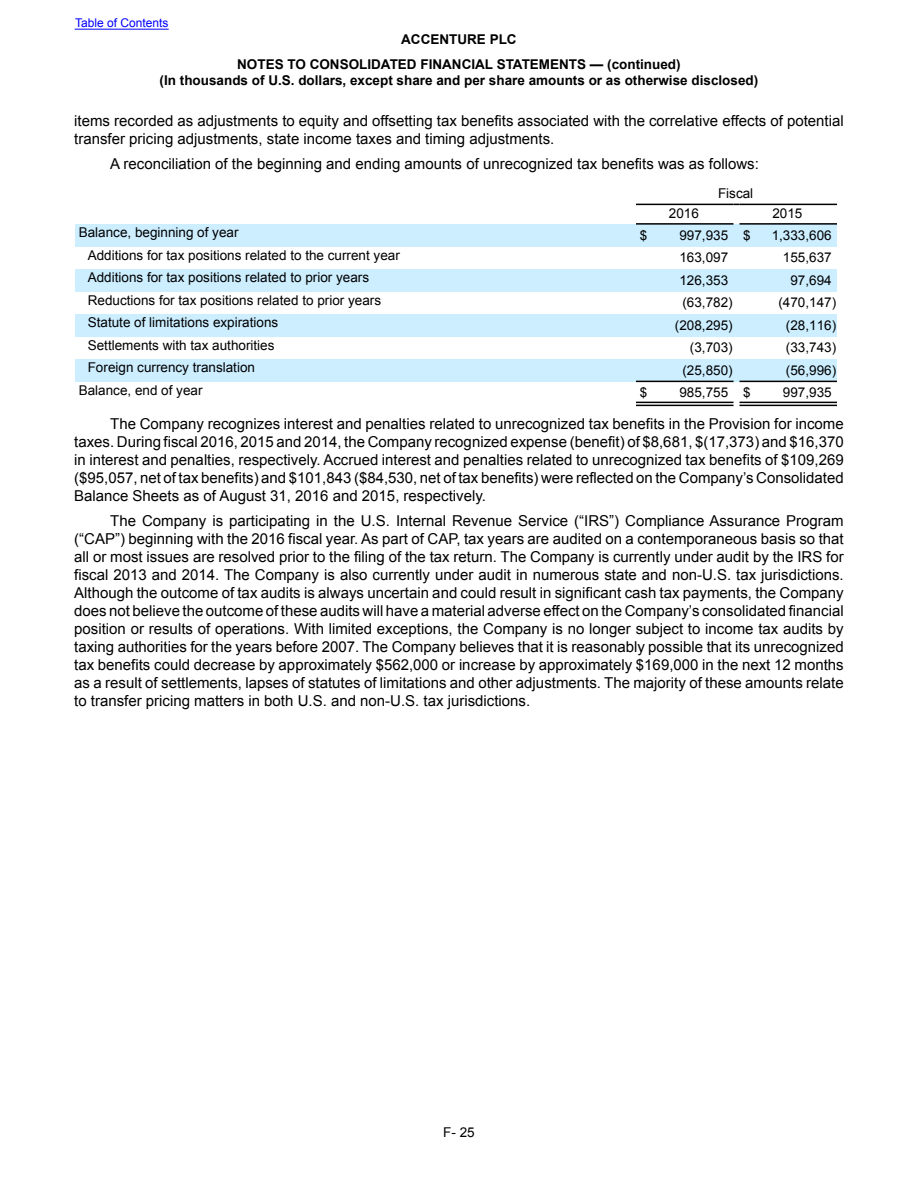
<style>
.page{position:relative;width:918px;height:1188px;background:#fff}
.page>*{position:absolute;margin:0;border:0;box-sizing:border-box;transform-origin:0 0}
.t1{font:15px/18px "Arial";color:#000;text-align:justify}
.t2{font:13.5px "Arial";color:#000}
.t3{font:700 13.5px/25.2px "Arial";color:#000;text-align:center}
.t4{font:12px "Arial";color:#00f}
</style>
<div class="page">
<hr style="left:75px;top:29px;width:93px;height:1px;background:#00f">
<div style="left:75px;top:224px;width:561px;height:22px;background:#cef"></div>
<div style="left:636px;top:224px;width:98px;height:22px;background:#cef"></div>
<div style="left:734px;top:224px;width:6px;height:22px;background:#cef"></div>
<div style="left:740px;top:224px;width:97px;height:22px;background:#cef"></div>
<div style="left:75px;top:269px;width:561px;height:22px;background:#cef"></div>
<div style="left:636px;top:269px;width:98px;height:22px;background:#cef"></div>
<div style="left:734px;top:269px;width:6px;height:22px;background:#cef"></div>
<div style="left:740px;top:269px;width:97px;height:22px;background:#cef"></div>
<div style="left:75px;top:314px;width:561px;height:22px;background:#cef"></div>
<div style="left:636px;top:314px;width:98px;height:22px;background:#cef"></div>
<div style="left:734px;top:314px;width:6px;height:22px;background:#cef"></div>
<div style="left:740px;top:314px;width:97px;height:22px;background:#cef"></div>
<div style="left:75px;top:359px;width:561px;height:22px;background:#cef"></div>
<div style="left:636px;top:359px;width:98px;height:22px;background:#cef"></div>
<div style="left:734px;top:359px;width:6px;height:22px;background:#cef"></div>
<div style="left:740px;top:359px;width:97px;height:22px;background:#cef"></div>
<hr style="left:636px;top:204px;width:98px;height:1px;background:#000">
<hr style="left:740px;top:204px;width:97px;height:1px;background:#000">
<hr style="left:636px;top:223px;width:98px;height:2px;background:#000">
<hr style="left:740px;top:223px;width:97px;height:2px;background:#000">
<hr style="left:636px;top:381px;width:98px;height:1px;background:#000">
<hr style="left:740px;top:381px;width:97px;height:1px;background:#000">
<hr style="left:636px;top:402px;width:98px;height:1px;background:#000">
<hr style="left:636px;top:405px;width:98px;height:1px;background:#000">
<hr style="left:740px;top:402px;width:97px;height:1px;background:#000">
<hr style="left:740px;top:405px;width:97px;height:1px;background:#000">
<p class="t4" style="left:75px;top:17px;width:95px">Table of Contents</p>
<p class="t3" style="left:237px;top:26px;width:445px">ACCENTURE PLC<br>NOTES TO CONSOLIDATED FINANCIAL STATEMENTS — (continued)</p>
<p class="t3" style="left:160px;top:68px;width:600px">(In thousands of U.S. dollars, except share and per share amounts or as otherwise disclosed)</p>
<p class="t1" style="left:74px;top:111px;width:771px">items recorded as adjustments to equity and offsetting tax benefits associated with the correlative effects of potential transfer pricing adjustments, state income taxes and timing adjustments.</p>
<p class="t1" style="left:110px;top:155px;width:650px">A reconciliation of the beginning and ending amounts of unrecognized tax benefits was as follows:</p>
<p class="t2" style="left:718px;top:186px;width:37px">Fiscal</p>
<p class="t2" style="left:669px;top:206px;width:32px">2016</p>
<p class="t2" style="left:772px;top:206px;width:32px">2015</p>
<p class="t2" style="left:79px;top:225px;width:161px">Balance, beginning of year</p>
<p class="t2" style="left:640px;top:228px;width:9px">$</p>
<p class="t2" style="left:679px;top:228px;width:73px">997,935 $</p>
<p class="t2" style="left:772px;top:228px;width:62px">1,333,606</p>
<p class="t2" style="left:88px;top:248px;width:314px">Additions for tax positions related to the current year</p>
<p class="t2" style="left:679px;top:250px;width:50px">163,097</p>
<p class="t2" style="left:783px;top:250px;width:50px">155,637</p>
<p class="t2" style="left:88px;top:270px;width:283px">Additions for tax positions related to prior years</p>
<p class="t2" style="left:679px;top:273px;width:50px">126,353</p>
<p class="t2" style="left:790px;top:273px;width:43px">97,694</p>
<p class="t2" style="left:88px;top:293px;width:295px">Reductions for tax positions related to prior years</p>
<p class="t2" style="left:682px;top:295px;width:52px">(63,782)</p>
<p class="t2" style="left:778px;top:295px;width:59px">(470,147)</p>
<p class="t2" style="left:88px;top:315px;width:192px">Statute of limitations expirations</p>
<p class="t2" style="left:675px;top:318px;width:59px">(208,295)</p>
<p class="t2" style="left:786px;top:318px;width:52px">(28,116)</p>
<p class="t2" style="left:88px;top:338px;width:188px">Settlements with tax authorities</p>
<p class="t2" style="left:690px;top:340px;width:44px">(3,703)</p>
<p class="t2" style="left:786px;top:340px;width:52px">(33,743)</p>
<p class="t2" style="left:88px;top:360px;width:169px">Foreign currency translation</p>
<p class="t2" style="left:682px;top:363px;width:52px">(25,850)</p>
<p class="t2" style="left:786px;top:363px;width:52px">(56,996)</p>
<p class="t2" style="left:79px;top:383px;width:125px">Balance, end of year</p>
<p class="t2" style="left:640px;top:385px;width:9px">$</p>
<p class="t2" style="left:679px;top:385px;width:73px">985,755 $</p>
<p class="t2" style="left:783px;top:385px;width:50px">997,935</p>
<p class="t1" style="left:74px;top:414px;width:771px;text-indent:36px">The Company recognizes interest and penalties related to unrecognized tax benefits in the Provision for income taxes. During fiscal 2016, 2015 and 2014, the Company recognized expense (benefit) of $8,681, $(17,373) and $16,370 in interest and penalties, respectively. Accrued interest and penalties related to unrecognized tax benefits of $109,269 ($95,057, net of tax benefits) and $101,843 ($84,530, net of tax benefits) were reflected on the Company’s Consolidated Balance Sheets as of August 31, 2016 and 2015, respectively.</p>
<p class="t1" style="left:74px;top:512px;width:771px;text-indent:36px">The Company is participating in the U.S. Internal Revenue Service (“IRS”) Compliance Assurance Program (“CAP”) beginning with the 2016 fiscal year. As part of CAP, tax years are audited on a contemporaneous basis so that all or most issues are resolved prior to the filing of the tax return. The Company is currently under audit by the IRS for fiscal 2013 and 2014. The Company is also currently under audit in numerous state and non-U.S. tax jurisdictions.<br>Although the outcome of tax audits is always uncertain and could result in significant cash tax payments, the Company does not believe the outcome of these audits will have a material adverse effect on the Company’s consolidated financial position or results of operations. With limited exceptions, the Company is no longer subject to income tax audits by taxing authorities for the years before 2007. The Company believes that it is reasonably possible that its unrecognized tax benefits could decrease by approximately $562,000 or increase by approximately $169,000 in the next 12 months as a result of settlements, lapses of statutes of limitations and other adjustments. The majority of these amounts relate to transfer pricing matters in both U.S. and non-U.S. tax jurisdictions.</p>
<p class="t2" style="left:443px;top:1125px;width:33px">F- 25</p>
</div>
